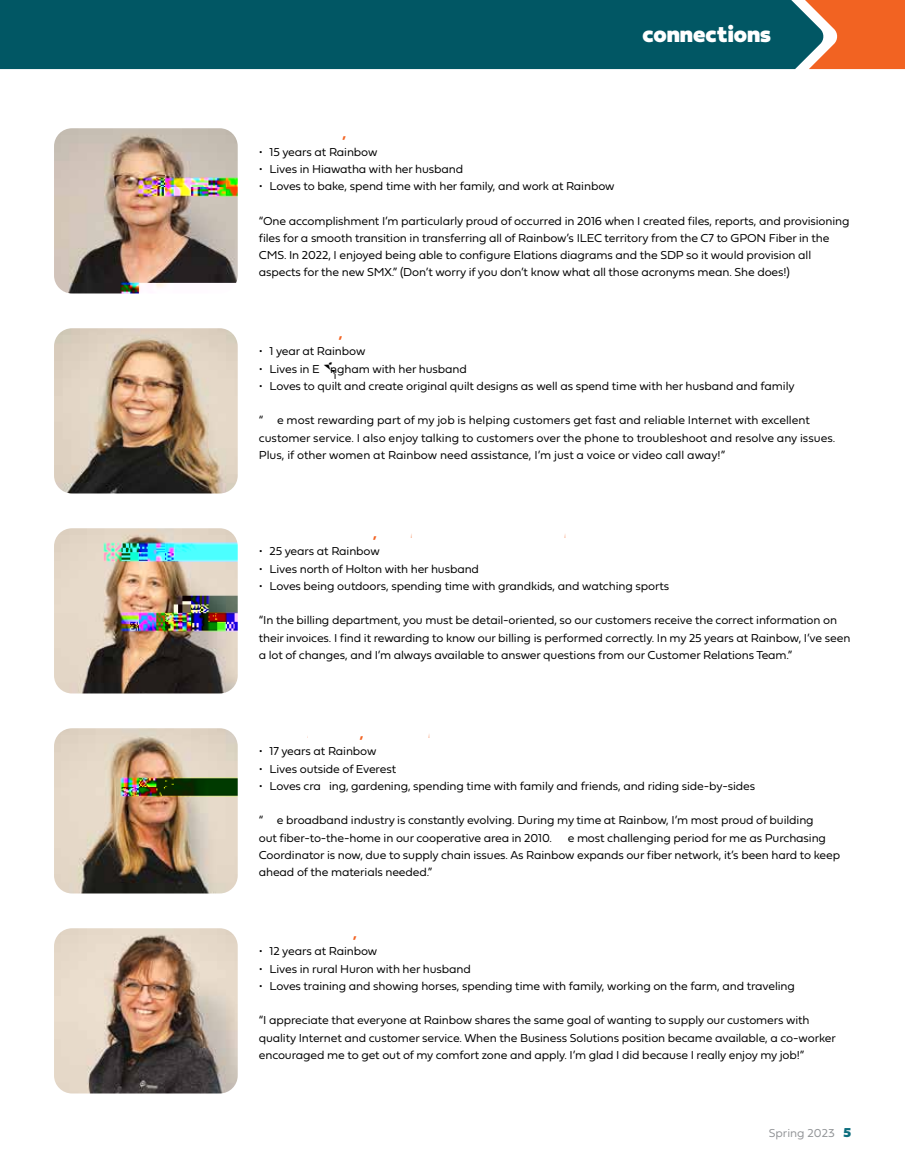
<style>
.page{position:relative;width:905px;height:1161px;background:#fff}
.page>*{position:absolute;margin:0;border:0;box-sizing:border-box;transform-origin:0 0}
.t1{font:24px "Fieldwork Geo Black";letter-spacing:-.005em;color:#fff}
.t2{font:12px/17.2px "Fieldwork Geo Light";letter-spacing:-.01em;color:#000}
.t3{font:12px "Fieldwork Geo Light";color:#939598}
.s1{font-family:"Fieldwork";font-weight:900;font-style:italic;font-size:17.25px;color:#39c0c3}
.s2{font-family:"Fieldwork Geo Black";font-size:13.5px;color:#0d6e7e}
</style>
<div class="page">
<img style="left:54px;top:128px;width:184px;height:165px">
<img style="left:54px;top:328px;width:184px;height:165px">
<img style="left:54px;top:528px;width:184px;height:165px">
<img style="left:54px;top:728px;width:184px;height:165px">
<div style="left:0;top:0;width:786px;height:69px;background:#015764"></div>
<svg style="left:786px;top:0;width:118px;height:70px;background:#c2744b"></svg>
<img style="left:54px;top:928px;width:184px;height:166px">
<h1 class="t1" style="left:555px;top:12px;width:217px"><span class="s1">BUSINESS</span> connections</h1>
<p class="t2" style="left:259px;top:142px;width:120px">• 15 years at Rainbow</p>
<p class="t2" style="left:259px;top:160px;width:206px">• Lives in Hiawatha with her husband</p>
<p class="t2" style="left:259px;top:177px;width:357px">• Loves to bake, spend time with her family, and work at Rainbow</p>
<p class="t2" style="left:259px;top:211px;width:592px">“One accomplishment I’m particularly proud of occurred in 2016 when I created files, reports, and provisioning files for a smooth transition in transferring all of Rainbow’s ILEC territory from the C7 to GPON Fiber in the CMS. In 2022, I enjoyed being able to configure Elations diagrams and the SDP so it would provision all aspects for the new SMX.” (Don’t worry if you don’t know what all those acronyms mean. She does!)</p>
<p class="t2" style="left:259px;top:342px;width:108px">• 1 year at Rainbow</p>
<p class="t2" style="left:259px;top:359px;width:209px">• Lives in Effingham with her husband</p>
<p class="t2" style="left:259px;top:377px;width:537px">• Loves to quilt and create original quilt designs as well as spend time with her husband and family</p>
<p class="t2" style="left:259px;top:411px;width:578px">“The most rewarding part of my job is helping customers get fast and reliable Internet with excellent customer service. I also enjoy talking to customers over the phone to troubleshoot and resolve any issues.<br>Plus, if other women at Rainbow need assistance, I’m just a voice or video call away!”</p>
<p class="t2" style="left:259px;top:542px;width:122px">• 25 years at Rainbow</p>
<p class="t2" style="left:259px;top:559px;width:222px">• Lives north of Holton with her husband</p>
<p class="t2" style="left:259px;top:577px;width:412px">• Loves being outdoors, spending time with grandkids, and watching sports</p>
<p class="t2" style="left:259px;top:611px;width:593px">“In the billing department, you must be detail-oriented, so our customers receive the correct information on their invoices. I find it rewarding to know our billing is performed correctly. In my 25 years at Rainbow, I’ve seen a lot of changes, and I’m always available to answer questions from our Customer Relations Team.”</p>
<p class="t2" style="left:259px;top:742px;width:119px">• 17 years at Rainbow</p>
<p class="t2" style="left:259px;top:759px;width:139px">• Lives outside of Everest</p>
<p class="t2" style="left:259px;top:777px;width:498px">• Loves crafting, gardening, spending time with family and friends, and riding side-by-sides</p>
<p class="t2" style="left:259px;top:811px;width:583px">“The broadband industry is constantly evolving. During my time at Rainbow, I’m most proud of building<br>out fiber-to-the-home in our cooperative area in 2010. The most challenging period for me as Purchasing Coordinator is now, due to supply chain issues. As Rainbow expands our fiber network, it’s been hard to keep ahead of the materials needed.”</p>
<p class="t2" style="left:259px;top:942px;width:120px">• 12 years at Rainbow</p>
<p class="t2" style="left:259px;top:959px;width:214px">• Lives in rural Huron with her husband</p>
<p class="t2" style="left:259px;top:977px;width:537px">• Loves training and showing horses, spending time with family, working on the farm, and traveling</p>
<p class="t2" style="left:259px;top:1011px;width:578px">“I appreciate that everyone at Rainbow shares the same goal of wanting to supply our customers with quality Internet and customer service. When the Business Solutions position became available, a co-worker encouraged me to get out of my comfort zone and apply. I’m glad I did because I really enjoy my job!”</p>
<p class="t3" style="left:768px;top:1123px;width:84px">Spring 2023 <span class="s2">5</span></p>
</div>
